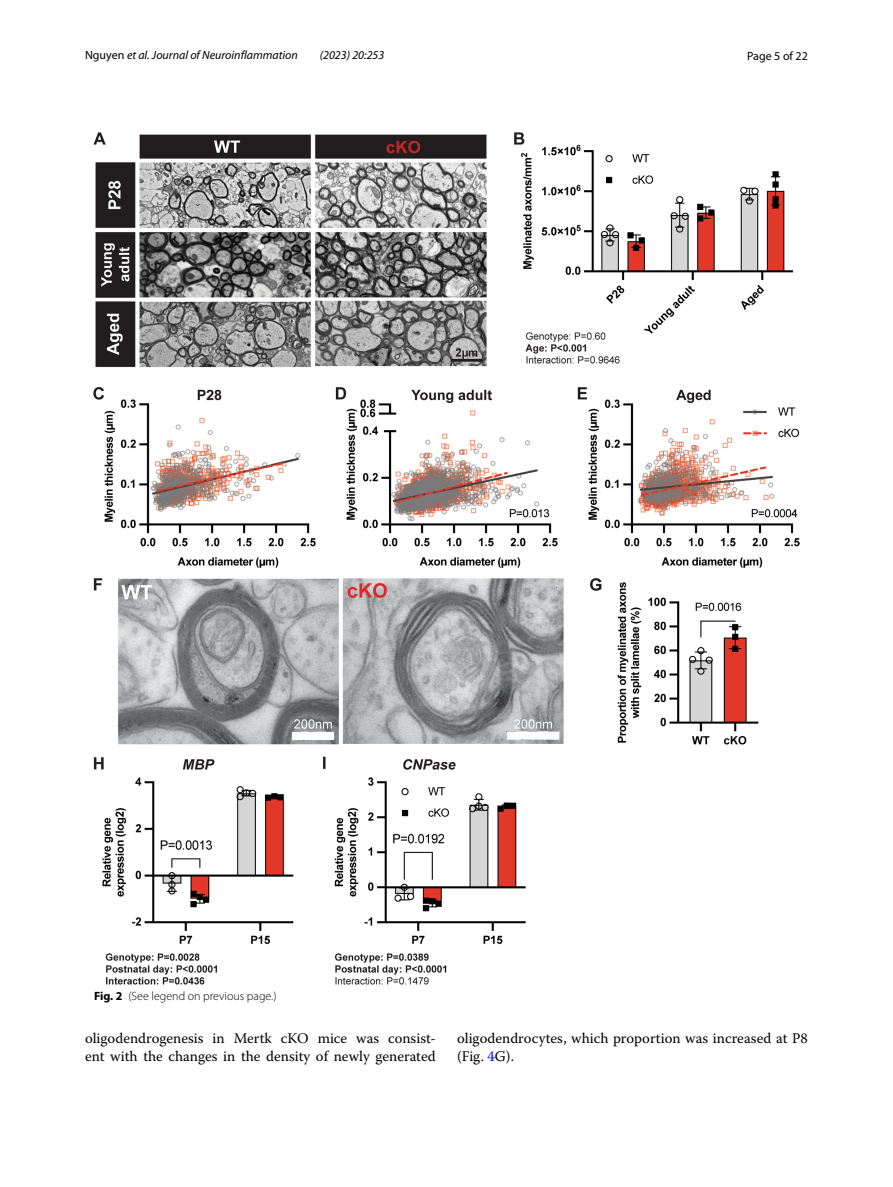
<style>
.page{position:relative;width:893px;height:1187px;background:#fff}
.page>*{position:absolute;margin:0;border:0;box-sizing:border-box;transform-origin:0 0}
.t1{font:14.7px/18px "Warnock Pro";color:#000}
.t2{font:italic 12px "Myriad Pro";color:#000}
.t3{font:300 12px "Myriad Pro";color:#000}
.t4{font:12px "Myriad Pro";color:#000}
.s1{font-style:normal}
.s2{font-weight:700}
.s3{color:#00f}
</style>
<div class="page">
<img style="left:94px;top:133px;width:705px;height:851px">
<p class="t2" style="left:85px;top:48px;width:214px"><span class="s1">Nguyen</span> et al. Journal of Neuroinflammation</p>
<p class="t2" style="left:320px;top:48px;width:66px">(2023) 20:253</p>
<p class="t4" style="left:747px;top:48px;width:62px">Page 5 of 22</p>
<p class="t3" style="left:94px;top:988px;width:184px"><span class="s2">Fig. 2</span> (See legend on previous page.)</p>
<p class="t1" style="left:85px;top:1028px;width:352px">oligodendrogenesis in Mertk cKO mice was consist&shy;ent with the changes in the density of newly generated</p>
<p class="t1" style="left:457px;top:1028px;width:352px">oligodendrocytes, which proportion was increased at P8 (Fig. <span class="s3">4</span>G).</p>
</div>
